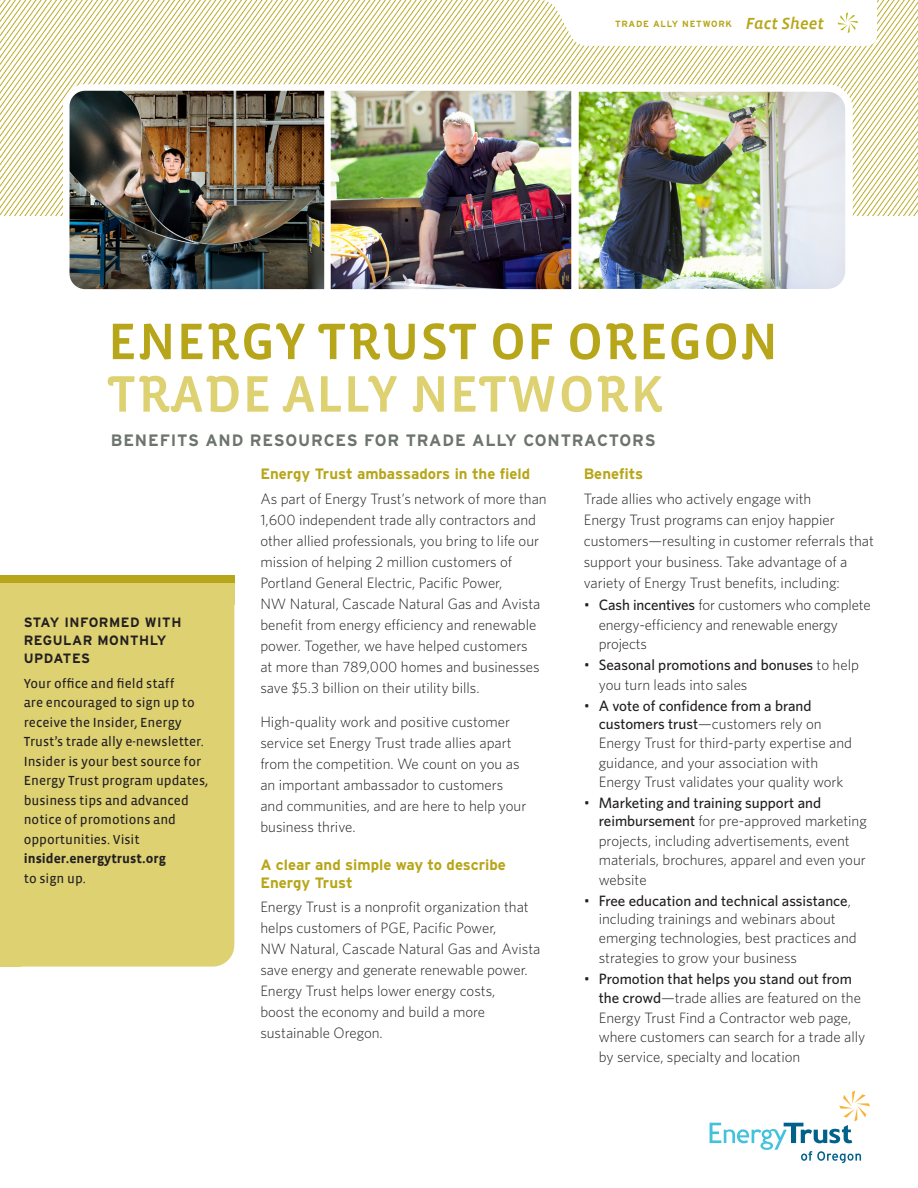
<style>
.page{position:relative;width:918px;height:1188px;background:#fff}
.page>*{position:absolute;margin:0;border:0;box-sizing:border-box;transform-origin:0 0}
.headline_1___35_35{font:52.5px/52.5px "Vista Sans Alt Med";letter-spacing:.02em;color:#b7a619}
.headline_3___11_13{font:700 16.5px "Interstate";letter-spacing:.05em;color:#6d736d}
.body___9_5_13{font:300 15px/21px "Whitney";color:#231f20}
.body___bulleted_list{font:300 15px/19.5px "Whitney";color:#231f20}
.sidebar___body_black{font:300 15px/21px "Whitney";color:#231f20}
.body___bulleted_list-2{font:500 15px/18px "Whitney";color:#231f20}
.headline_4___10_14{font:700 15px "Interstate";color:#b7a619}
.sidebar___header_2_b{font:700 15px/18px "Interstate";color:#b7a619}
.sidebar___body_black-2{font:13.5px/19.5px "Vista Sans Reg";color:#231f20}
.sidebar___header_2_b-2{font:700 13.5px/18px "Interstate";letter-spacing:.04em;color:#231f20}
.tab_descriptor{font:700 9px "Interstate";letter-spacing:.08em;color:#b7a619}
.s1{font-family:"Vista Sans Alt Med Ita";font-weight:400;font-size:16.5px}
.s2{color:#ddd172}
.s3{font-family:"Vista Sans";font-weight:700}
.s4{font-weight:500}
.s5{font-weight:300}
</style>
<div class="page">
<img style="left:0;top:0;width:918px;height:216px">
<div style="left:0;top:604px;width:234px;height:363px;background:#ddd172"></div>
<div style="left:0;top:583px;width:234px;height:21px;background:#ddd172"></div>
<div style="left:0;top:939px;width:21px;height:28px;background:#ddd172"></div>
<svg style="left:710px;top:1091px;width:160px;height:72px"></svg>
<div style="left:0;top:576px;width:234px;height:7px;background:#b7a619"></div>
<img style="left:66px;top:88px;width:258px;height:200px">
<div style="left:63px;top:84px;width:376px;height:212px;border:7px solid #fff;border-radius:19px"></div>
<img style="left:332px;top:92px;width:236px;height:196px">
<div style="left:324px;top:84px;width:270px;height:212px;border:7px solid #fff"></div>
<img style="left:568px;top:80px;width:289px;height:216px">
<svg style="left:527px;top:0;width:350px;height:46px"></svg>
<p class="tab_descriptor" style="left:615px;top:18px;width:210px">TRADE ALLY NETWORK <span class="s1">Fact Sheet</span></p>
<p class="headline_1___35_35" style="left:108px;top:316px;width:671px">ENERGY TRUST OF OREGON<br><span class="s2">TRADE ALLY NETWORK</span></p>
<p class="headline_3___11_13" style="left:111px;top:430px;width:546px">BENEFITS AND RESOURCES FOR TRADE ALLY CONTRACTORS</p>
<p class="sidebar___header_2_b-2" style="left:24px;top:613px;width:159px">STAY INFORMED WITH<br>REGULAR MONTHLY<br>UPDATES</p>
<p class="sidebar___body_black-2" style="left:24px;top:674px;width:186px">Your office and field staff<br>are encouraged to sign up to receive the Insider, Energy<br>Trust’s trade ally e-newsletter.<br>Insider is your best source for<br>Energy Trust program updates, business tips and advanced notice of promotions and opportunities. Visit <span class="s3">insider.energytrust.org<br></span>to sign up.</p>
<p class="headline_4___10_14" style="left:260px;top:465px;width:271px">Energy Trust ambassadors in the field</p>
<p class="body___9_5_13" style="left:260px;top:488px;width:288px">As part of Energy Trust’s network of more than 1,600 independent trade ally contractors and other allied professionals, you bring to life our mission of helping 2 million customers of Portland General Electric, Pacific Power,<br>NW Natural, Cascade Natural Gas and Avista benefit from energy efficiency and renewable power. Together, we have helped customers<br>at more than 789,000 homes and businesses save $5.3 billion on their utility bills.</p>
<p class="body___9_5_13" style="left:260px;top:711px;width:268px">High-quality work and positive customer service set Energy Trust trade allies apart from the competition. We count on you as an important ambassador to customers and communities, and are here to help your business thrive.</p>
<p class="sidebar___header_2_b" style="left:260px;top:856px;width:247px">A clear and simple way to describe<br>Energy Trust</p>
<p class="sidebar___body_black" style="left:260px;top:896px;width:282px">Energy Trust is a nonprofit organization that helps customers of PGE, Pacific Power,<br>NW Natural, Cascade Natural Gas and Avista save energy and generate renewable power.<br>Energy Trust helps lower energy costs,<br>boost the economy and build a more sustainable Oregon.</p>
<p class="headline_4___10_14" style="left:584px;top:465px;width:61px">Benefits</p>
<p class="body___9_5_13" style="left:584px;top:488px;width:292px">Trade allies who actively engage with<br>Energy Trust programs can enjoy happier customers—resulting in customer referrals that support your business. Take advantage of a variety of Energy Trust benefits, including:</p>
<p class="body___bulleted_list" style="left:599px;top:595px;width:274px;text-indent:-15px">• <span class="s4">Cash incentives</span> for customers who complete energy-efficiency and renewable energy projects</p>
<p class="body___bulleted_list" style="left:599px;top:655px;width:262px;text-indent:-15px">• <span class="s4">Seasonal promotions and bonuses</span> to help you turn leads into sales</p>
<p class="body___bulleted_list-2" style="left:599px;top:696px;width:224px;text-indent:-15px"><span class="s5">•</span> A vote of confidence from a brand customers trust<span class="s5">—customers rely on</span></p>
<p class="body___bulleted_list" style="left:599px;top:733px;width:255px">Energy Trust for third-party expertise and guidance, and your association with<br>Energy Trust validates your quality work</p>
<p class="body___bulleted_list-2" style="left:599px;top:794px;width:270px;text-indent:-15px"><span class="s5">•</span> Marketing and training support and reimbursement <span class="s5">for pre-approved marketing</span></p>
<p class="body___bulleted_list" style="left:599px;top:830px;width:269px">projects, including advertisements, event materials, brochures, apparel and even your website</p>
<p class="body___bulleted_list" style="left:584px;top:891px;width:269px;line-height:18px;text-align:center">• <span class="s4">Free education and technical assistance</span>, including trainings and webinars about</p>
<p class="body___bulleted_list" style="left:599px;top:928px;width:260px">emerging technologies, best practices and strategies to grow your business</p>
<p class="body___bulleted_list" style="left:599px;top:968px;width:268px;text-indent:-15px">• <span class="s4">Promotion that helps you stand out from the crowd</span>—trade allies are featured on the Energy Trust Find a Contractor web page, where customers can search for a trade ally by service, specialty and location</p>
</div>
